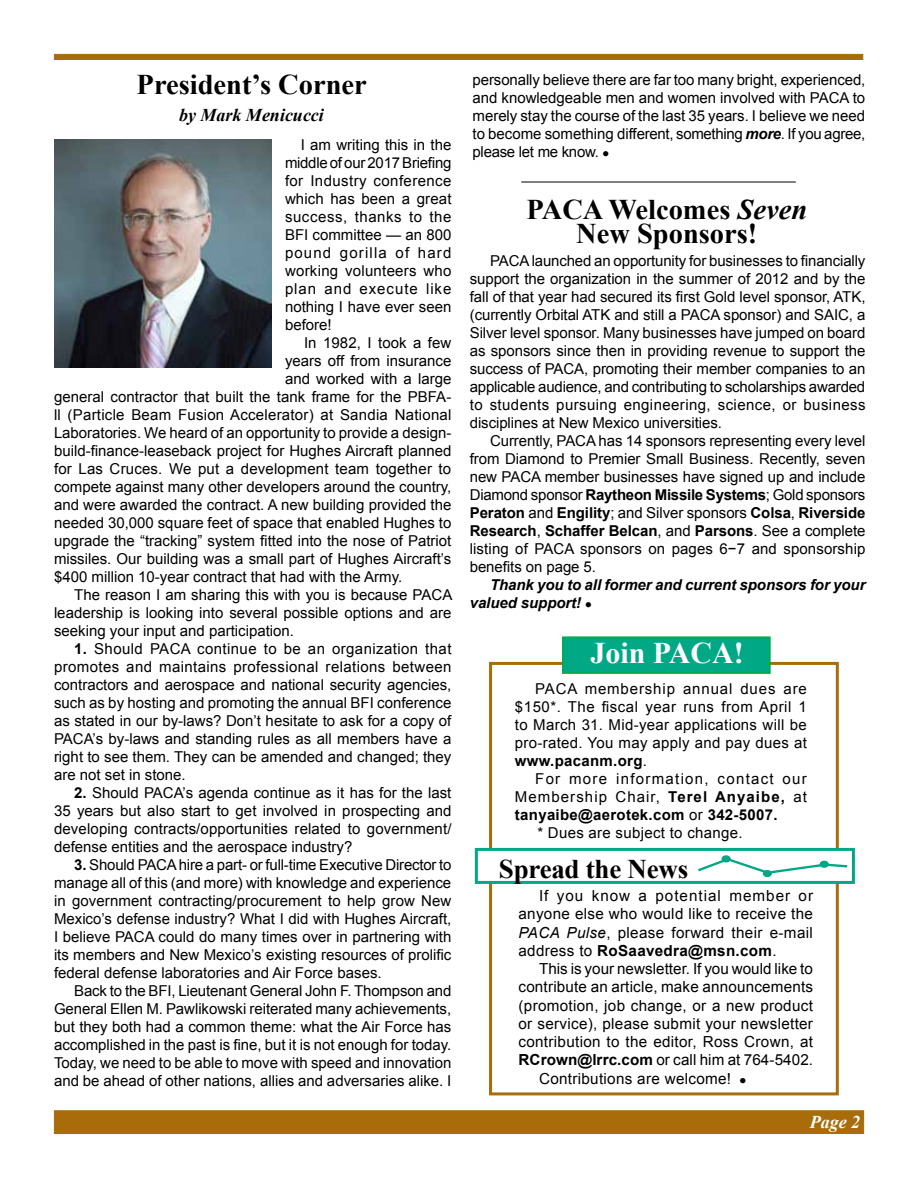
<style>
.page{position:relative;width:918px;height:1188px;background:#fff}
.page>*{position:absolute;margin:0;border:0;box-sizing:border-box;transform-origin:0 0}
.t1{font:700 30px "Times New Roman";color:#fff}
.t2{font:700 28.5px/24px "Times New Roman";color:#000;text-align:center}
.t3{font:700 27px "Times New Roman";letter-spacing:-.01em;color:#000}
.t4{font:italic 700 18px "Times New Roman";color:#000}
.t5{font:italic 700 18px "Times New Roman";color:#fff}
.t6{font:15.15px/18.3px "Arial";letter-spacing:.02em;color:#000;text-align:justify}
.t7{font:15.15px "Arial";color:#000}
.t8{font:15px/18px "Arial";color:#000;text-align:justify}
.t9{font:italic 700 15px/18px "Arial";letter-spacing:-.005em;color:#000}
.t10{font:15px "Arial";letter-spacing:.07em;color:#000}
.t11{font:700 15px "Arial";letter-spacing:.02em;color:#000}
.t12{font:15px "Arial";letter-spacing:.085em;color:#000}
.t13{font:15px "Arial";letter-spacing:.02em;color:#000}
.s1{font-weight:700}
.s2{font-weight:700;font-style:italic}
.s3{font-style:italic}
.s4{font-weight:400}
</style>
<div class="page">
<div style="left:54px;top:1110px;width:810px;height:24px;background:#a86d0a;border:1px solid #a86d0a"></div>
<div style="left:54px;top:54px;width:809px;height:6px;background:#a86d0a;border:1px solid #a86d0a"></div>
<img style="left:55px;top:140px;width:216px;height:228px">
<div style="left:489px;top:662px;width:350px;height:433px;border:3px solid #a86d0a"></div>
<div style="left:562px;top:636px;width:209px;height:38px;background:#00a886;border:2px solid #00aa4f"></div>
<div style="left:475px;top:848px;width:380px;height:36px;background:#fff;border:3px solid #00a886"></div>
<svg style="left:698px;top:856px;width:150px;height:20px"></svg>
<hr style="left:521px;top:182px;width:275px;height:1px;background:#000">
<h2 class="t2" style="left:137px;top:71px;width:232px">President’s Corner</h2>
<p class="t4" style="left:179px;top:102px;width:146px">by Mark Menicucci</p>
<p class="t8" style="left:285px;top:135px;width:168px;text-indent:16px">I am writing this in the middle of our 2017 Briefing for Industry conference which has been a great success, thanks to the BFI committee — an 800 pound gorilla of hard working volunteers who plan and execute like nothing I have ever seen before!</p>
<p class="t8" style="left:304px;top:333px;width:149px">In 1982, I took a few</p>
<p class="t8" style="left:285px;top:351px;width:168px">years off from insurance</p>
<p class="t8" style="left:285px;top:369px;width:168px">and worked with a large</p>
<p class="t8" style="left:54px;top:387px;width:399px">general contractor that built the tank frame for the PBFA-</p>
<p class="t8" style="left:54px;top:405px;width:399px">ll (Particle Beam Fusion Accelerator) at Sandia National</p>
<p class="t8" style="left:54px;top:423px;width:399px">Laboratories. We heard of an opportunity to provide a design-</p>
<p class="t8" style="left:54px;top:441px;width:399px">build-finance-leaseback project for Hughes Aircraft planned</p>
<p class="t8" style="left:54px;top:459px;width:399px">for Las Cruces. We put a development team together to</p>
<p class="t8" style="left:54px;top:477px;width:399px">compete against many other developers around the country,</p>
<p class="t8" style="left:54px;top:495px;width:399px">and were awarded the contract. A new building provided the</p>
<p class="t8" style="left:54px;top:513px;width:399px">needed 30,000 square feet of space that enabled Hughes to</p>
<p class="t8" style="left:54px;top:531px;width:399px">upgrade the “tracking” system fitted into the nose of Patriot</p>
<p class="t8" style="left:54px;top:549px;width:399px">missiles. Our building was a small part of Hughes Aircraft’s</p>
<p class="t8" style="left:54px;top:567px;width:350px">$400 million 10-year contract that had with the Army.</p>
<p class="t8" style="left:74px;top:585px;width:380px">The reason I am sharing this with you is because PACA</p>
<p class="t8" style="left:54px;top:603px;width:399px">leadership is looking into several possible options and are</p>
<p class="t8" style="left:54px;top:621px;width:242px">seeking your input and participation.</p>
<p class="t8" style="left:54px;top:639px;width:399px;text-indent:20px"><span class="s1">1.</span> Should PACA continue to be an organization that promotes and maintains professional relations between contractors and aerospace and national security agencies, such as by hosting and promoting the annual BFI conference as stated in our by-laws? Don’t hesitate to ask for a copy of PACA’s by-laws and standing rules as all members have a right to see them. They can be amended and changed; they are not set in stone.</p>
<p class="t8" style="left:54px;top:783px;width:399px;text-indent:20px"><span class="s1">2.</span> Should PACA’s agenda continue as it has for the last 35 years but also start to get involved in prospecting and developing contracts/opportunities related to government/ defense entities and the aerospace industry?</p>
<p class="t8" style="left:54px;top:855px;width:399px;text-indent:20px"><span class="s1">3.</span> Should PACA hire a part- or full-time Executive Director to manage all of this (and more) with knowledge and experience in government contracting/procurement to help grow New Mexico’s defense industry? What I did with Hughes Aircraft, I believe PACA could do many times over in partnering with its members and New Mexico’s existing resources of prolific federal defense laboratories and Air Force bases.</p>
<p class="t8" style="left:54px;top:981px;width:399px;text-indent:20px">Back to the BFI, Lieutenant General John F. Thompson and General Ellen M. Pawlikowski reiterated many achievements, but they both had a common theme: what the Air Force has accomplished in the past is fine, but it is not enough for today.<br>Today, we need to be able to move with speed and innovation and be ahead of other nations, allies and adversaries alike. I</p>
<p class="t8" style="left:473px;top:71px;width:394px">personally believe there are far too many bright, experienced, and knowledgeable men and women involved with PACA to merely stay the course of the last 35 years. I believe we need to become something different, something <span class="s2">more</span>. If you agree, please let me know. ●</p>
<h2 class="t2" style="left:526px;top:197px;width:282px">PACA Welcomes <span class="s3">Seven<br></span>New Sponsors!</h2>
<p class="t8" style="left:470px;top:252px;width:397px;text-indent:20px">PACA launched an opportunity for businesses to financially support the organization in the summer of 2012 and by the fall of that year had secured its first Gold level sponsor, ATK, (currently Orbital ATK and still a PACA sponsor) and SAIC, a Silver level sponsor. Many businesses have jumped on board as sponsors since then in providing revenue to support the success of PACA, promoting their member companies to an applicable audience, and contributing to scholarships awarded to students pursuing engineering, science, or business disciplines at New Mexico universities.</p>
<p class="t8" style="left:470px;top:432px;width:397px;text-indent:20px">Currently, PACA has 14 sponsors representing every level from Diamond to Premier Small Business. Recently, seven new PACA member businesses have signed up and include Diamond sponsor <span class="s1">Raytheon Missile Systems</span>; Gold sponsors <span class="s1">Peraton</span> and <span class="s1">Engility</span>; and Silver sponsors <span class="s1">Colsa</span>, <span class="s1">Riverside Research</span>, <span class="s1">Schaffer Belcan</span>, and <span class="s1">Parsons</span>. See a complete listing of PACA sponsors on pages 6−7 and sponsorship benefits on page 5.</p>
<p class="t9" style="left:470px;top:577px;width:397px;text-indent:20px">Thank you to all former and current sponsors for your valued support! ●</p>
<h1 class="t1" style="left:590px;top:633px;width:155px">Join PACA!</h1>
<p class="t8" style="left:515px;top:680px;width:293px;text-indent:20px">PACA membership annual dues are $150*. The fiscal year runs from April 1 to March 31. Mid-year applications will be pro-rated. You may apply and pay dues at <span class="s1">www.pacanm.org</span>.</p>
<p class="t12" style="left:535px;top:769px;width:273px">For more information, contact our</p>
<p class="t10" style="left:515px;top:787px;width:293px">Membership Chair, <span class="s1">Terel Anyaibe,</span> at</p>
<p class="t11" style="left:515px;top:805px;width:264px">tanyaibe@aerotek.com <span class="s4">or</span> 342-5007.</p>
<p class="t13" style="left:537px;top:823px;width:207px">* Dues are subject to change.</p>
<h3 class="t3" style="left:499px;top:850px;width:191px">Spread the News</h3>
<p class="t6" style="left:519px;top:887px;width:296px;text-indent:21px">If you know a potential member or anyone else who would like to receive the <span class="s3">PACA Pulse</span>, please forward their e-mail address to <span class="s1">RoSaavedra@msn.com</span>.</p>
<p class="t7" style="left:539px;top:959px;width:275px">This is your newsletter. If you would like to</p>
<p class="t6" style="left:519px;top:978px;width:296px">contribute an article, make announcements</p>
<p class="t6" style="left:519px;top:996px;width:296px">(promotion, job change, or a new product</p>
<p class="t6" style="left:519px;top:1015px;width:296px">or service), please submit your newsletter</p>
<p class="t6" style="left:519px;top:1033px;width:296px">contribution to the editor, Ross Crown, at</p>
<p class="t6" style="left:519px;top:1051px;width:296px"><span class="s1">RCrown@lrrc.com</span> or call him at 764-5402.</p>
<p class="t6" style="left:539px;top:1069px;width:209px">Contributions are welcome! ●</p>
<p class="t5" style="left:810px;top:1109px;width:52px">Page 2</p>
</div>
